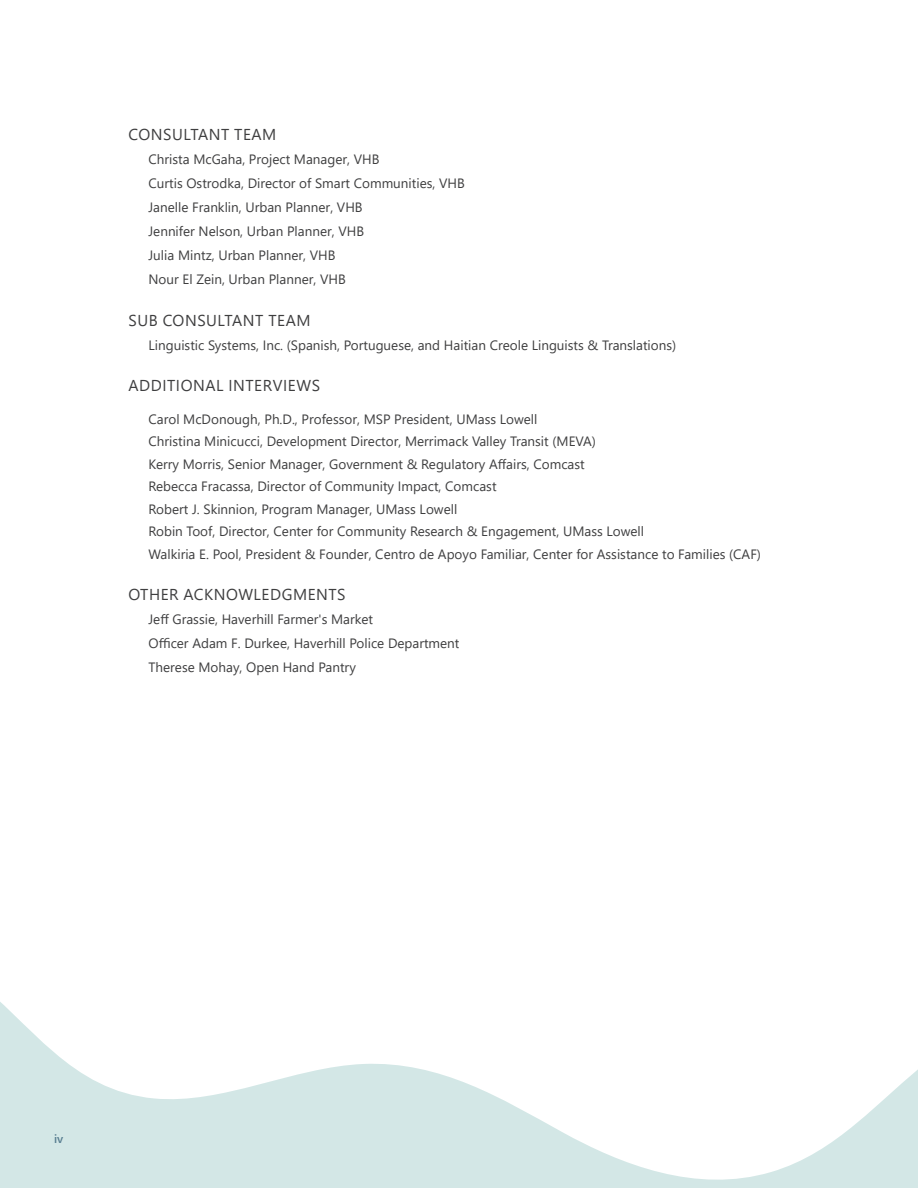
<style>
.page{position:relative;width:918px;height:1188px;background:#fff}
.page>*{position:absolute;margin:0;border:0;box-sizing:border-box;transform-origin:0 0}
.Body_Text{font:15.75px "Segoe UI";letter-spacing:.035em;color:#3e3e3f}
.Body_Text-2{font:13.5px/22.5px "Segoe UI";color:#3e3e3f}
.t1{font:600 12px "Segoe UI";color:#577d90}
</style>
<div class="page">
<svg style="left:0;top:1002px;width:918px;height:186px"></svg>
<p class="Body_Text" style="left:129px;top:120px;width:149px">CONSULTANT TEAM</p>
<p class="Body_Text-2" style="left:148px;top:147px;width:233px">Christa McGaha, Project Manager, VHB</p>
<p class="Body_Text-2" style="left:148px;top:171px;width:318px">Curtis Ostrodka, Director of Smart Communities, VHB</p>
<p class="Body_Text-2" style="left:148px;top:195px;width:216px">Janelle Franklin, Urban Planner, VHB</p>
<p class="Body_Text-2" style="left:148px;top:219px;width:217px">Jennifer Nelson, Urban Planner, VHB</p>
<p class="Body_Text-2" style="left:148px;top:243px;width:189px">Julia Mintz, Urban Planner, VHB</p>
<p class="Body_Text-2" style="left:148px;top:267px;width:199px">Nour El Zein, Urban Planner, VHB</p>
<p class="Body_Text" style="left:129px;top:305px;width:184px">SUB CONSULTANT TEAM</p>
<p class="Body_Text-2" style="left:148px;top:332px;width:529px">Linguistic Systems, Inc. (Spanish, Portuguese, and Haitian Creole Linguists &amp; Translations)</p>
<p class="Body_Text" style="left:129px;top:370px;width:193px">ADDITIONAL INTERVIEWS</p>
<p class="Body_Text-2" style="left:148px;top:407px;width:614px">Carol McDonough, Ph.D., Professor, MSP President, UMass Lowell<br>Christina Minicucci, Development Director, Merrimack Valley Transit (MEVA)<br>Kerry Morris, Senior Manager, Government &amp; Regulatory Affairs, Comcast<br>Rebecca Fracassa, Director of Community Impact, Comcast<br>Robert J. Skinnion, Program Manager, UMass Lowell<br>Robin Toof, Director, Center for Community Research &amp; Engagement, UMass Lowell<br>Walkiria E. Pool, President &amp; Founder, Centro de Apoyo Familiar, Center for Assistance to Families (CAF)</p>
<p class="Body_Text" style="left:129px;top:580px;width:218px">OTHER ACKNOWLEDGMENTS</p>
<p class="Body_Text-2" style="left:148px;top:607px;width:226px">Jeff Grassie, Haverhill Farmer's Market</p>
<p class="Body_Text-2" style="left:148px;top:631px;width:313px">Officer Adam F. Durkee, Haverhill Police Department</p>
<p class="Body_Text-2" style="left:148px;top:655px;width:209px">Therese Mohay, Open Hand Pantry</p>
<p class="t1" style="left:54px;top:1127px;width:11px">iv</p>
</div>
